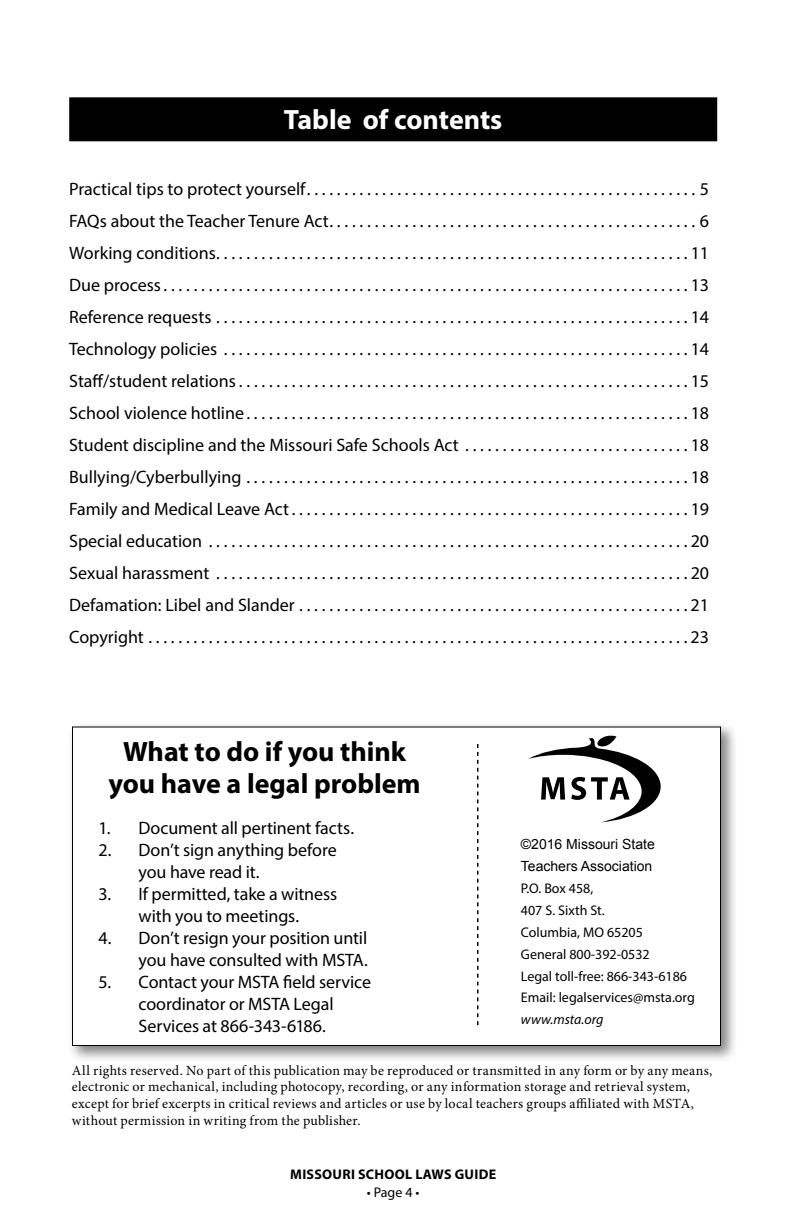
<style>
.page{position:relative;width:792px;height:1224px;background:#fff}
.page>*{position:absolute;margin:0;border:0;box-sizing:border-box;transform-origin:0 0}
.t1{font:700 28px/32px "Myriad Pro";color:#000;text-align:center}
.t2{font:700 28px "Myriad Pro";color:#fff}
.t3{font:18px/32px "Myriad Pro";letter-spacing:-.005em;color:#000;text-align:center}
.t4{font:14px/16.8px "Minion Pro";letter-spacing:.02em;color:#000}
.t5{font:14px/22px "Myriad Pro";color:#000}
.t6{font:14px/22px "Arial";color:#000}
.t7{font:700 14px "Myriad Pro";letter-spacing:.02em;color:#000}
.t8{font:italic 14px "Myriad Pro";color:#000}
</style>
<div class="page">
<div style="left:67px;top:722px;width:671px;height:341px;background:#000;opacity:.5"></div>
<div style="left:72px;top:727px;width:648px;height:319px;background:#fff"></div>
<svg style="left:477px;top:744px;width:1px;height:281px"></svg>
<svg style="left:528px;top:735px;width:133px;height:87px"></svg>
<div style="left:69px;top:97px;width:648px;height:44px;background:#000"></div>
<h1 class="t2" style="left:284px;top:101px;width:220px">Table of contents</h1>
<p class="t3" style="left:69px;top:173px;width:642px;text-align:justify">Practical tips to protect yourself . . . . . . . . . . . . . . . . . . . . . . . . . . . . . . . . . . . . . . . . . . . . . . . . . . . . 5<br>FAQs about the Teacher Tenure Act . . . . . . . . . . . . . . . . . . . . . . . . . . . . . . . . . . . . . . . . . . . . . . . . . 6<br>Working conditions . . . . . . . . . . . . . . . . . . . . . . . . . . . . . . . . . . . . . . . . . . . . . . . . . . . . . . . . . . . . . . 11<br>Due process . . . . . . . . . . . . . . . . . . . . . . . . . . . . . . . . . . . . . . . . . . . . . . . . . . . . . . . . . . . . . . . . . . . . . 13<br>Reference requests . . . . . . . . . . . . . . . . . . . . . . . . . . . . . . . . . . . . . . . . . . . . . . . . . . . . . . . . . . . . . . 14<br>Technology policies . . . . . . . . . . . . . . . . . . . . . . . . . . . . . . . . . . . . . . . . . . . . . . . . . . . . . . . . . . . . . 14<br>Staff/student relations . . . . . . . . . . . . . . . . . . . . . . . . . . . . . . . . . . . . . . . . . . . . . . . . . . . . . . . . . . . 15<br>School violence hotline . . . . . . . . . . . . . . . . . . . . . . . . . . . . . . . . . . . . . . . . . . . . . . . . . . . . . . . . . . 18<br>Student discipline and the Missouri Safe Schools Act . . . . . . . . . . . . . . . . . . . . . . . . . . . . . 18<br>Bullying/Cyberbullying . . . . . . . . . . . . . . . . . . . . . . . . . . . . . . . . . . . . . . . . . . . . . . . . . . . . . . . . . . 18<br>Family and Medical Leave Act . . . . . . . . . . . . . . . . . . . . . . . . . . . . . . . . . . . . . . . . . . . . . . . . . . . . 19<br>Special education . . . . . . . . . . . . . . . . . . . . . . . . . . . . . . . . . . . . . . . . . . . . . . . . . . . . . . . . . . . . . . . 20<br>Sexual harassment . . . . . . . . . . . . . . . . . . . . . . . . . . . . . . . . . . . . . . . . . . . . . . . . . . . . . . . . . . . . . . 20<br>Defamation: Libel and Slander . . . . . . . . . . . . . . . . . . . . . . . . . . . . . . . . . . . . . . . . . . . . . . . . . . . 21<br>Copyright . . . . . . . . . . . . . . . . . . . . . . . . . . . . . . . . . . . . . . . . . . . . . . . . . . . . . . . . . . . . . . . . . . . . . . . 23</p>
<h1 class="t1" style="left:109px;top:734px;width:314px">What to do if you think you have a legal problem</h1>
<p class="t3" style="left:99px;top:812px;width:255px">1. Document all pertinent facts.</p>
<p class="t3" style="left:139px;top:839px;width:200px;line-height:22px;text-align:left;text-indent:-40px">2. Don’t sign anything before you have read it.</p>
<p class="t3" style="left:99px;top:883px;width:240px;line-height:22px">3. If permitted, take a witness with you to meetings.</p>
<p class="t3" style="left:99px;top:927px;width:270px;line-height:22px;text-align:right">4. Don’t resign your position until you have consulted with MSTA.</p>
<p class="t3" style="left:99px;top:971px;width:274px;line-height:22px">5. Contact your MSTA field service coordinator or MSTA Legal<br>Services at 866-343-6186.</p>
<p class="t6" style="left:521px;top:833px;width:136px">©2016 Missouri State<br>Teachers Association</p>
<p class="t5" style="left:521px;top:877px;width:175px">P.O. Box 458,<br>407 S. Sixth St.<br>Columbia, MO 65205<br>General 800-392-0532<br>Legal toll-free: 866-343-6186<br>Email: legalservices@msta.org</p>
<p class="t8" style="left:521px;top:1011px;width:84px">www.msta.org</p>
<p class="t4" style="left:72px;top:1062px;width:642px">All rights reserved. No part of this publication may be reproduced or transmitted in any form or by any means, electronic or mechanical, including photocopy, recording, or any information storage and retrieval system, except for brief excerpts in critical reviews and articles or use by local teachers groups affiliated with MSTA, without permission in writing from the publisher.</p>
<p class="t7" style="left:290px;top:1165px;width:208px">MISSOURI SCHOOL LAWS GUIDE</p>
<p class="t5" style="left:367px;top:1181px;width:54px">• Page 4 •</p>
</div>
